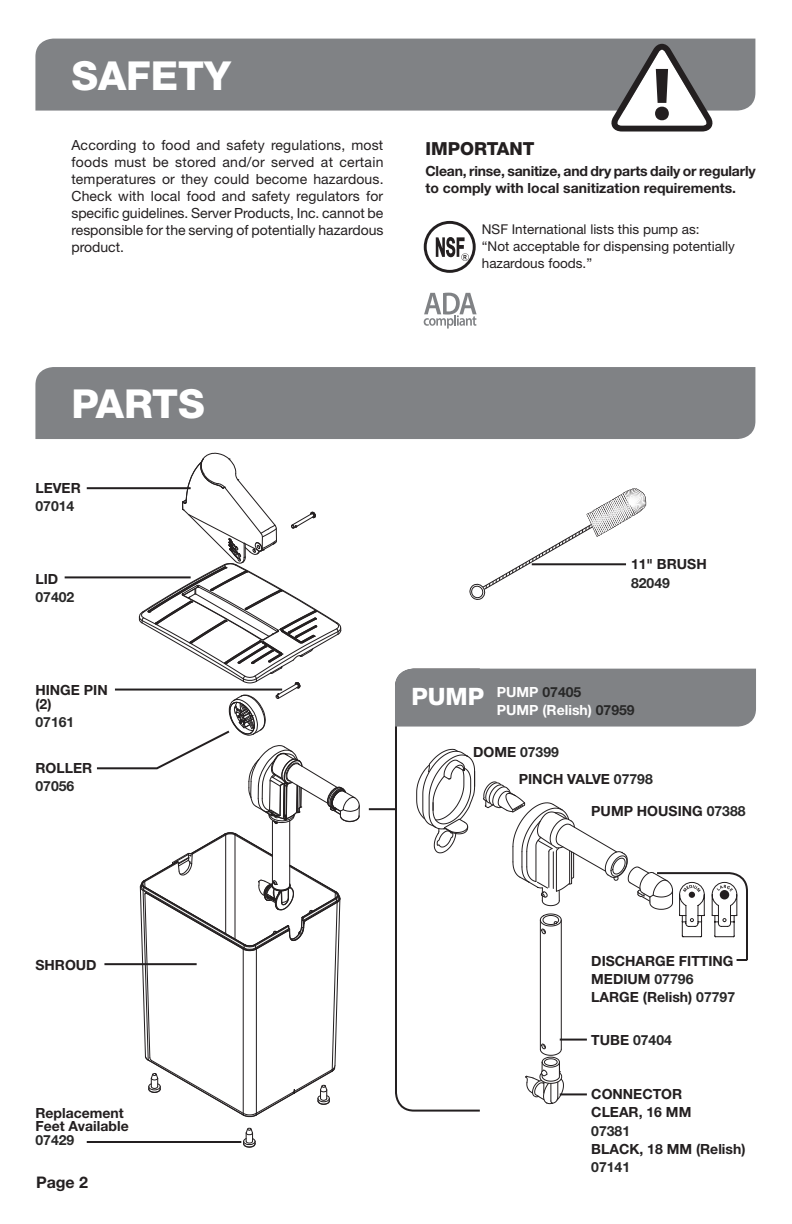
<style>
.page{position:relative;width:792px;height:1224px;background:#fff}
.page>*{position:absolute;margin:0;border:0;box-sizing:border-box;transform-origin:0 0}
.Heading_Large{font:800 40px "Helvetica Neue";color:#fff}
.Heading_Large-2{font:800 24px "Helvetica Neue";color:#fff}
.Important{font:800 18px "Helvetica Neue";color:#231f20}
.t1{font:700 16px "Helvetica Neue";color:#231f20}
.Body_Paragraph{font:14px/17px "Helvetica Neue";color:#231f20;text-align:justify}
.Body_Paragraph-2{font:700 14px/14px "Helvetica Neue";color:#231f20}
.Important_Paragraph{font:700 14px/17px "Helvetica Neue";letter-spacing:-.015em;color:#231f20}
.Body_Paragraph-3{font:700 14px "Helvetica Neue";color:#282828}
.Body_Paragraph-4{font:700 14px "Helvetica Neue";color:#fff}
.Body_Paragraph-5{font:13.6px/17px "Helvetica Neue";color:#231f20}
.s1{color:#fff}
.s2{color:#282828}
.s3{color:#231f20}
</style>
<div class="page">
<svg style="left:394px;top:668px;width:88px;height:444px"></svg>
<div style="left:395px;top:669px;width:361px;height:58px;background:#808285"></div>
<svg style="left:243px;top:1127px;width:13px;height:21px"></svg>
<hr style="left:272px;top:821px;width:1px;height:64px;background:#231f20">
<hr style="left:289px;top:820px;width:1px;height:65px;background:#231f20">
<svg style="left:139px;top:832px;width:202px;height:286px"></svg>
<div style="left:35px;top:39px;width:720px;height:72px;background:#808285"></div>
<div style="left:35px;top:367px;width:720px;height:72px;background:#808285"></div>
<svg style="left:611px;top:44px;width:102px;height:88px"></svg>
<svg style="left:424px;top:293px;width:53px;height:36px"></svg>
<svg style="left:424px;top:221px;width:52px;height:52px"></svg>
<svg style="left:416px;top:749px;width:59px;height:105px"></svg>
<hr style="left:561px;top:920px;width:1px;height:129px;background:#231f20">
<hr style="left:540px;top:920px;width:1px;height:129px;background:#231f20">
<svg style="left:525px;top:1043px;width:39px;height:61px"></svg>
<hr style="left:87px;top:487px;width:104px;height:2px;background:#231f20">
<hr style="left:65px;top:576px;width:126px;height:2px;background:#231f20">
<hr style="left:104px;top:963px;width:93px;height:2px;background:#231f20">
<hr style="left:87px;top:1141px;width:154px;height:2px;background:#231f20">
<svg style="left:95px;top:452px;width:265px;height:373px"></svg>
<hr style="left:560px;top:1039px;width:27px;height:2px;background:#231f20">
<hr style="left:560px;top:1093px;width:27px;height:2px;background:#231f20">
<svg style="left:469px;top:488px;width:178px;height:112px"></svg>
<hr style="left:369px;top:808px;width:27px;height:2px;background:#231f20">
<svg style="left:483px;top:781px;width:265px;height:181px"></svg>
<p class="Heading_Large" style="left:71px;top:52px;width:161px">SAFETY</p>
<p class="Body_Paragraph" style="left:71px;top:137px;width:314px">According to food and safety regulations, most foods must be stored and/or served at certain temperatures or they could become hazardous.<br>Check with local food and safety regulators for specific guidelines. Server Products, Inc. cannot be responsible for the serving of potentially hazardous product.</p>
<p class="Important" style="left:425px;top:138px;width:111px">IMPORTANT</p>
<p class="Important_Paragraph" style="left:425px;top:162px;width:332px">Clean, rinse, sanitize, and dry parts daily or regularly to comply with local sanitization requirements.</p>
<p class="Body_Paragraph-5" style="left:482px;top:220px;width:255px">NSF International lists this pump as:<br>“Not acceptable for dispensing potentially hazardous foods.”</p>
<p class="Heading_Large" style="left:71px;top:380px;width:135px">PARTS</p>
<p class="Body_Paragraph-2" style="left:35px;top:481px;width:47px">LEVER</p>
<p class="Body_Paragraph-3" style="left:35px;top:498px;width:40px">07014</p>
<p class="Body_Paragraph-2" style="left:35px;top:571px;width:24px">LID</p>
<p class="Body_Paragraph-3" style="left:35px;top:588px;width:40px">07402</p>
<p class="Body_Paragraph-2" style="left:35px;top:682px;width:74px">HINGE PIN (2)</p>
<p class="Body_Paragraph-3" style="left:35px;top:713px;width:40px">07161</p>
<p class="Body_Paragraph-2" style="left:35px;top:760px;width:58px">ROLLER</p>
<p class="Body_Paragraph-3" style="left:35px;top:777px;width:40px">07056</p>
<p class="Body_Paragraph-2" style="left:631px;top:557px;width:77px">11" BRUSH</p>
<p class="Body_Paragraph-3" style="left:631px;top:574px;width:40px">82049</p>
<p class="Heading_Large-2" style="left:411px;top:682px;width:74px">PUMP</p>
<p class="Body_Paragraph-3" style="left:497px;top:683px;width:86px"><span class="s1">PUMP</span> 07405</p>
<p class="Body_Paragraph-4" style="left:497px;top:701px;width:139px">PUMP (Relish) <span class="s2">07959</span></p>
<p class="Body_Paragraph-3" style="left:473px;top:743px;width:87px"><span class="s3">DOME</span> 07399</p>
<p class="Body_Paragraph-2" style="left:519px;top:772px;width:135px">PINCH VALVE <span class="s2">07798</span></p>
<p class="Body_Paragraph-2" style="left:591px;top:804px;width:156px">PUMP HOUSING <span class="s2">07388</span></p>
<p class="Body_Paragraph-2" style="left:35px;top:958px;width:63px">SHROUD</p>
<p class="Body_Paragraph-2" style="left:35px;top:1105px;width:95px">Replacement<br>Feet Available<br><span class="s2">07429</span></p>
<p class="t1" style="left:36px;top:1172px;width:54px">Page 2</p>
<p class="Body_Paragraph-2" style="left:591px;top:953px;width:144px">DISCHARGE FITTING</p>
<p class="Body_Paragraph-2" style="left:591px;top:972px;width:104px">MEDIUM <span class="s2">07796</span></p>
<p class="Body_Paragraph-2" style="left:591px;top:990px;width:145px">LARGE (Relish) <span class="s2">07797</span></p>
<p class="Body_Paragraph-3" style="left:591px;top:1032px;width:82px"><span class="s3">TUBE</span> 07404</p>
<p class="Body_Paragraph-2" style="left:591px;top:1087px;width:93px">CONNECTOR</p>
<p class="Body_Paragraph-2" style="left:591px;top:1105px;width:102px">CLEAR, 16 MM</p>
<p class="Body_Paragraph-3" style="left:591px;top:1122px;width:40px">07381</p>
<p class="Body_Paragraph-2" style="left:591px;top:1142px;width:156px">BLACK, 18 MM (Relish)</p>
<p class="Body_Paragraph-3" style="left:591px;top:1159px;width:40px">07141</p>
</div>
